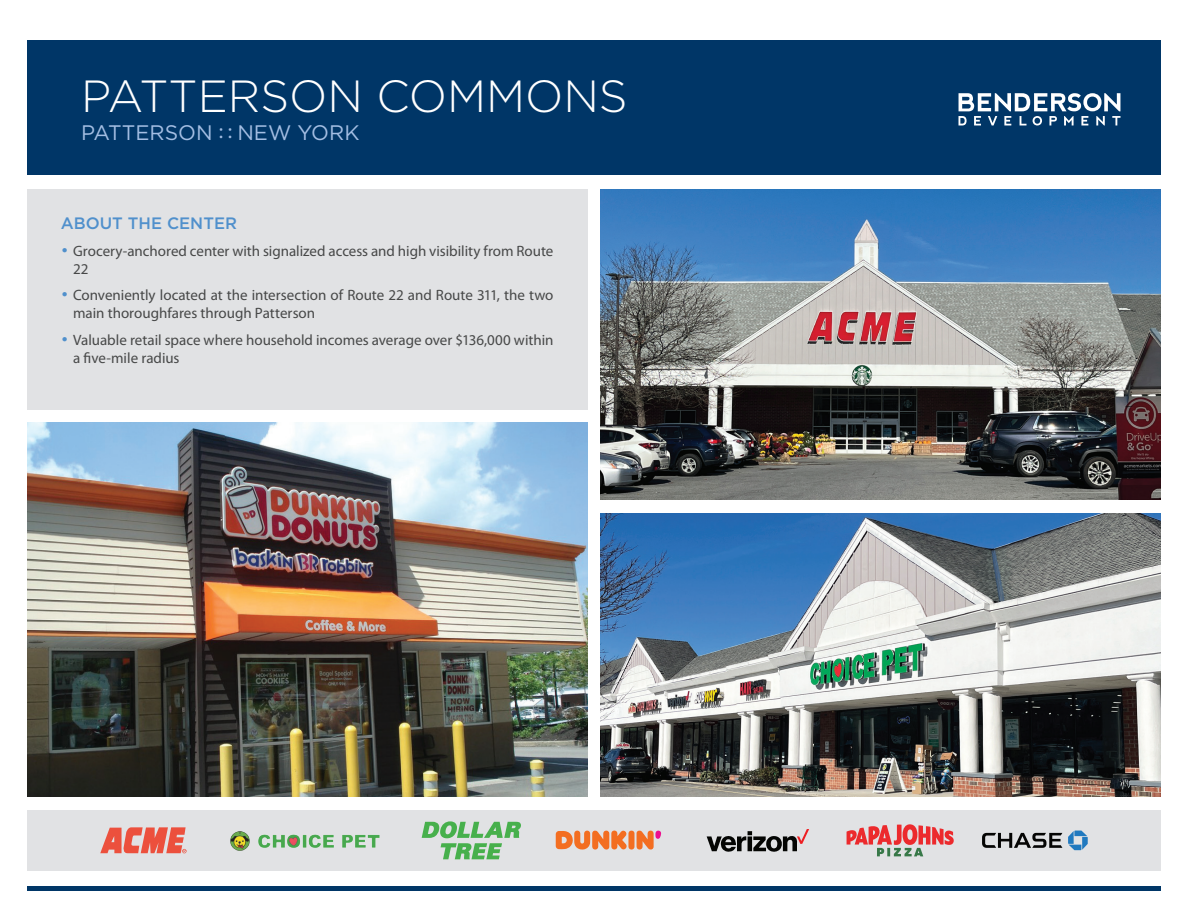
<style>
.page{position:relative;width:1188px;height:918px;background:#fff}
.page>*{position:absolute;margin:0;border:0;box-sizing:border-box;transform-origin:0 0}
.t1{font:300 45px "Gotham";color:#fff}
.t2{font:21px "Gotham";color:#a4bee3}
.t3{font:500 16.5px "Gotham";color:#5090cc}
.t4{font:15px/18px "Myriad Pro";color:#474848}
.s1{font-family:"Myriad Pro"}
.s2{font-family:"Gotham";font-size:16.5px;color:#5090cc}
</style>
<div class="page">
<img style="left:601px;top:189px;width:560px;height:311px">
<img style="left:601px;top:513px;width:560px;height:283px">
<div style="left:27px;top:810px;width:1134px;height:61px;background:#e1e2e4"></div>
<img style="left:27px;top:422px;width:560px;height:374px">
<div style="left:27px;top:40px;width:1134px;height:136px;background:#003667"></div>
<svg style="left:958px;top:93px;width:163px;height:32px"></svg>
<hr style="left:27px;top:887px;width:1134px;height:4px;background:#003667">
<div style="left:27px;top:189px;width:560px;height:220px;background:#e1e2e4"></div>
<svg style="left:100px;top:827px;width:87px;height:26px"></svg>
<svg style="left:422px;top:821px;width:99px;height:38px"></svg>
<svg style="left:556px;top:831px;width:105px;height:19px"></svg>
<img style="left:230px;top:831px;width:150px;height:20px">
<svg style="left:847px;top:824px;width:107px;height:32px"></svg>
<svg style="left:707px;top:829px;width:102px;height:23px"></svg>
<svg style="left:1068px;top:831px;width:20px;height:19px"></svg>
<svg style="left:982px;top:833px;width:80px;height:15px"></svg>
<h1 class="t1" style="left:81px;top:68px;width:548px">PATTERSON COMMONS</h1>
<h2 class="t2" style="left:81px;top:119px;width:280px">PATTERSON <span class="s1">: :</span> NEW YORK</h2>
<p class="t3" style="left:61px;top:212px;width:178px">ABOUT THE CENTER</p>
<p class="t4" style="left:73px;top:241px;width:482px;text-indent:-12px"><span class="s2">•</span> Grocery-anchored center with signalized access and high visibility from Route<br>22</p>
<p class="t4" style="left:73px;top:286px;width:482px;text-indent:-12px"><span class="s2">•</span> Conveniently located at the intersection of Route 22 and Route 311, the two main thoroughfares through Patterson</p>
<p class="t4" style="left:73px;top:331px;width:482px;text-indent:-12px"><span class="s2">•</span> Valuable retail space where household incomes average over $136,000 within a five-mile radius</p>
</div>
